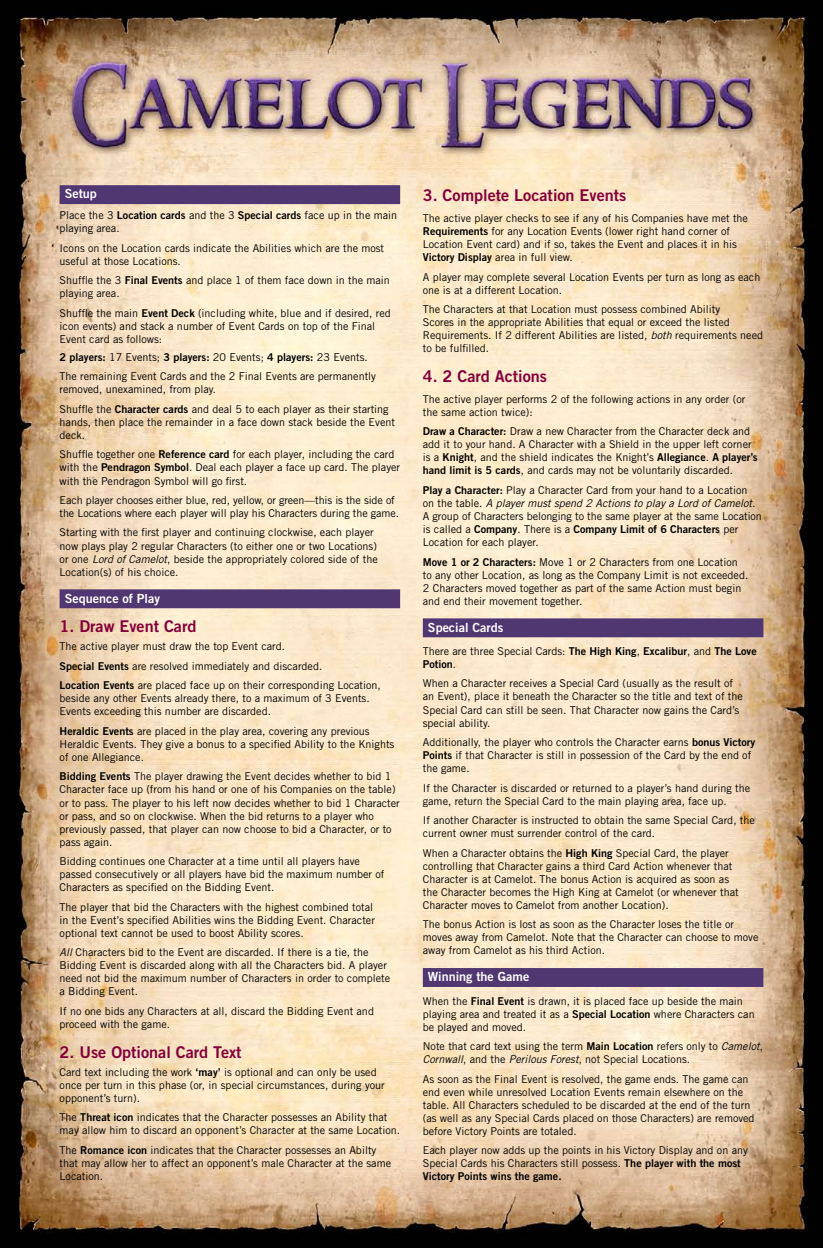
<style>
.page{position:relative;width:823px;height:1248px;background:#fff}
.page>*{position:absolute;margin:0;border:0;box-sizing:border-box;transform-origin:0 0}
.t1{font:16.2px "Trade Gothic Bold Two";color:#830039}
.t2{font:12.6px "Trade Gothic Bold Two";color:#fff}
.t3{font:10.8px/13px "Trade Gothic";color:#000}
.t4{font:10.8px "Trade Gothic Bold Two";color:#000}
.s1{font-family:"Trade Gothic Bold Two"}
.s2{font-family:"Trade Gothic"}
.s3{font-style:italic}
</style>
<div class="page">
<img style="left:0;top:0;width:822px;height:1247px">
<div style="left:422px;top:618px;width:341px;height:19px;background:#503771"></div>
<div style="left:422px;top:967px;width:341px;height:19px;background:#503771"></div>
<div style="left:60px;top:185px;width:340px;height:19px;background:#503771"></div>
<div style="left:60px;top:589px;width:340px;height:19px;background:#503771"></div>
<p class="t2" style="left:65px;top:186px;width:34px">Setup</p>
<p class="t3" style="left:60px;top:209px;width:339px">Place the 3 <span class="s1">Location cards</span> and the 3 <span class="s1">Special cards</span> face up in the main playing area.</p>
<p class="t3" style="left:60px;top:241px;width:326px">Icons on the Location cards indicate the Abilities which are the most useful at those Locations.</p>
<p class="t3" style="left:60px;top:274px;width:331px">Shuffle the 3 <span class="s1">Final Events</span> and place 1 of them face down in the main playing area.</p>
<p class="t3" style="left:60px;top:306px;width:332px">Shuffle the main <span class="s1">Event Deck</span> (including white, blue and if desired, red icon events) and stack a number of Event Cards on top of the Final<br>Event card as follows:</p>
<p class="t4" style="left:60px;top:350px;width:309px">2 players: <span class="s2">17 Events;</span> 3 players: <span class="s2">20 Events;</span> 4 players: <span class="s2">23 Events.</span></p>
<p class="t3" style="left:60px;top:370px;width:318px">The remaining Event Cards and the 2 Final Events are permanently removed, unexamined, from play.</p>
<p class="t3" style="left:60px;top:402px;width:337px">Shuffle the <span class="s1">Character cards</span> and deal 5 to each player as their starting hands, then place the remainder in a face down stack beside the Event deck.</p>
<p class="t3" style="left:60px;top:448px;width:342px">Shuffle together one <span class="s1">Reference card</span> for each player, including the card with the <span class="s1">Pendragon Symbol</span>. Deal each player a face up card. The player with the Pendragon Symbol will go first.</p>
<p class="t3" style="left:60px;top:493px;width:340px">Each player chooses either blue, red, yellow, or green—this is the side of the Locations where each player will play his Characters during the game.</p>
<p class="t3" style="left:60px;top:526px;width:319px">Starting with the first player and continuing clockwise, each player now plays play 2 regular Characters (to either one or two Locations) or one <span class="s3">Lord of Camelot</span>, beside the appropriately colored side of the Location(s) of his choice.</p>
<p class="t2" style="left:65px;top:590px;width:97px">Sequence of Play</p>
<h1 class="t1" style="left:60px;top:616px;width:138px">1. Draw Event Card</h1>
<p class="t3" style="left:60px;top:636px;width:322px;line-height:19.4px">The active player must draw the top Event card.<br><span class="s1">Special Events</span> are resolved immediately and discarded.<br><span class="s1">Location Events</span> are placed face up on their corresponding Location,</p>
<p class="t3" style="left:60px;top:691px;width:311px">beside any other Events already there, to a maximum of 3 Events.<br>Events exceeding this number are discarded.</p>
<p class="t3" style="left:60px;top:724px;width:336px"><span class="s1">Heraldic Events</span> are placed in the play area, covering any previous<br>Heraldic Events. They give a bonus to a specified Ability to the Knights of one Allegiance.</p>
<p class="t3" style="left:60px;top:769px;width:341px"><span class="s1">Bidding Events</span> The player drawing the Event decides whether to bid 1<br>Character face up (from his hand or one of his Companies on the table) or to pass. The player to his left now decides whether to bid 1 Character or pass, and so on clockwise. When the bid returns to a player who previously passed, that player can now choose to bid a Character, or to pass again.</p>
<p class="t3" style="left:60px;top:854px;width:326px">Bidding continues one Character at a time until all players have passed consecutively or all players have bid the maximum number of<br>Characters as specified on the Bidding Event.</p>
<p class="t3" style="left:60px;top:900px;width:316px">The player that bid the Characters with the highest combined total in the Event’s specified Abilities wins the Bidding Event. Character optional text cannot be used to boost Ability scores.</p>
<p class="t3" style="left:60px;top:945px;width:332px"><span class="s3">All</span> Characters bid to the Event are discarded. If there is a tie, the Bidding Event is discarded along with all the Characters bid. A player need not bid the maximum number of Characters in order to complete a Bidding Event.</p>
<p class="t3" style="left:60px;top:1004px;width:316px">If no one bids any Characters at all, discard the Bidding Event and proceed with the game.</p>
<h1 class="t1" style="left:60px;top:1041px;width:183px">2. Use Optional Card Text</h1>
<p class="t3" style="left:60px;top:1065px;width:326px">Card text including the work <span class="s1">‘may’</span> is optional and can only be used once per turn in this phase (or, in special circumstances, during your opponent’s turn).</p>
<p class="t3" style="left:60px;top:1110px;width:342px">The <span class="s1">Threat icon</span> indicates that the Character possesses an Ability that may allow him to discard an opponent’s Character at the same Location.</p>
<p class="t3" style="left:60px;top:1143px;width:333px">The <span class="s1">Romance icon</span> indicates that the Character possesses an Abilty that may allow her to affect an opponent’s male Character at the same<br>Location.</p>
<h1 class="t1" style="left:422px;top:185px;width:205px">3. Complete Location Events</h1>
<p class="t3" style="left:422px;top:212px;width:326px">The active player checks to see if any of his Companies have met the <span class="s1">Requirements</span> for any Location Events (lower right hand corner of Location Event card) and if so, takes the Event and places it in his <span class="s1">Victory Display</span> area in full view.</p>
<p class="t3" style="left:422px;top:270px;width:339px">A player may complete several Location Events per turn as long as each one is at a different Location.</p>
<p class="t3" style="left:422px;top:303px;width:341px">The Characters at that Location must possess combined Ability<br>Scores in the appropriate Abilities that equal or exceed the listed Requirements. If 2 different Abilities are listed, <span class="s3">both</span> requirements need to be fulfilled.</p>
<h1 class="t1" style="left:422px;top:366px;width:126px">4. 2 Card Actions</h1>
<p class="t3" style="left:422px;top:392px;width:324px">The active player performs 2 of the following actions in any order (or the same action twice):</p>
<p class="t3" style="left:422px;top:425px;width:336px"><span class="s1">Draw a Character:</span> Draw a new Character from the Character deck and add it to your hand. A Character with a Shield in the upper left corner is a <span class="s1">Knight</span>, and the shield indicates the Knight’s <span class="s1">Allegiance</span>. <span class="s1">A player’s hand limit is 5 cards</span>, and cards may not be voluntarily discarded.</p>
<p class="t3" style="left:422px;top:483px;width:340px"><span class="s1">Play a Character:</span> Play a Character Card from your hand to a Location<br>on the table. <span class="s3">A player must spend 2 Actions to play a Lord of Camelot.<br></span>A group of Characters belonging to the same player at the same Location</p>
<p class="t4" style="left:422px;top:522px;width:317px"><span class="s2">is called a</span> Company<span class="s2">. There is a</span> Company Limit of 6 Characters <span class="s2">per</span></p>
<p class="t3" style="left:422px;top:532px;width:316px;line-height:19.4px">Location for each player.<br><span class="s1">Move 1 or 2 Characters:</span> Move 1 or 2 Characters from one Location</p>
<p class="t3" style="left:422px;top:568px;width:327px">to any other Location, as long as the Company Limit is not exceeded.<br>2 Characters moved together as part of the same Action must begin and end their movement together.</p>
<p class="t2" style="left:427px;top:619px;width:77px">Special Cards</p>
<p class="t3" style="left:422px;top:644px;width:335px">There are three Special Cards: <span class="s1">The High King</span>, <span class="s1">Excalibur</span>, and <span class="s1">The Love</span></p>
<p class="t4" style="left:422px;top:657px;width:35px">Potion<span class="s2">.</span></p>
<p class="t3" style="left:422px;top:677px;width:321px">When a Character receives a Special Card (usually as the result of an Event), place it beneath the Character so the title and text of the Special Card can still be seen. That Character now gains the Card’s special ability.</p>
<p class="t3" style="left:422px;top:735px;width:333px">Additionally, the player who controls the Character earns <span class="s1">bonus Victory<br>Points</span> if that Character is still in possession of the Card by the end of the game.</p>
<p class="t3" style="left:422px;top:781px;width:328px">If the Character is discarded or returned to a player’s hand during the game, return the Special Card to the main playing area, face up.</p>
<p class="t3" style="left:422px;top:813px;width:333px">If another Character is instructed to obtain the same Special Card, the current owner must surrender control of the card.</p>
<p class="t3" style="left:422px;top:846px;width:317px">When a Character obtains the <span class="s1">High King</span> Special Card, the player controlling that Character gains a third Card Action whenever that Character is at Camelot. The bonus Action is acquired as soon as the Character becomes the High King at Camelot (or whenever that Character moves to Camelot from another Location).</p>
<p class="t3" style="left:422px;top:917px;width:337px">The bonus Action is lost as soon as the Character loses the title or moves away from Camelot. Note that the Character can choose to move away from Camelot as his third Action.</p>
<p class="t2" style="left:427px;top:968px;width:103px">Winning the Game</p>
<p class="t3" style="left:422px;top:994px;width:333px">When the <span class="s1">Final Event</span> is drawn, it is placed face up beside the main playing area and treated it as a <span class="s1">Special Location</span> where Characters can be played and moved.</p>
<p class="t3" style="left:422px;top:1039px;width:341px">Note that card text using the term <span class="s1">Main Location</span> refers only to <span class="s3">Camelot</span>,<br><span class="s3">Cornwall</span>, and the <span class="s3">Perilous Forest</span>, not Special Locations.</p>
<p class="t3" style="left:422px;top:1072px;width:333px">As soon as the Final Event is resolved, the game ends. The game can end even while unresolved Location Events remain elsewhere on the table. All Characters scheduled to be discarded at the end of the turn (as well as any Special Cards placed on those Characters) are removed before Victory Points are totaled.</p>
<p class="t3" style="left:422px;top:1143px;width:326px">Each player now adds up the points in his Victory Display and on any<br>Special Cards his Characters still possess. <span class="s1">The player with the most</span></p>
<p class="t4" style="left:422px;top:1169px;width:140px">Victory Points wins the game.</p>
</div>
